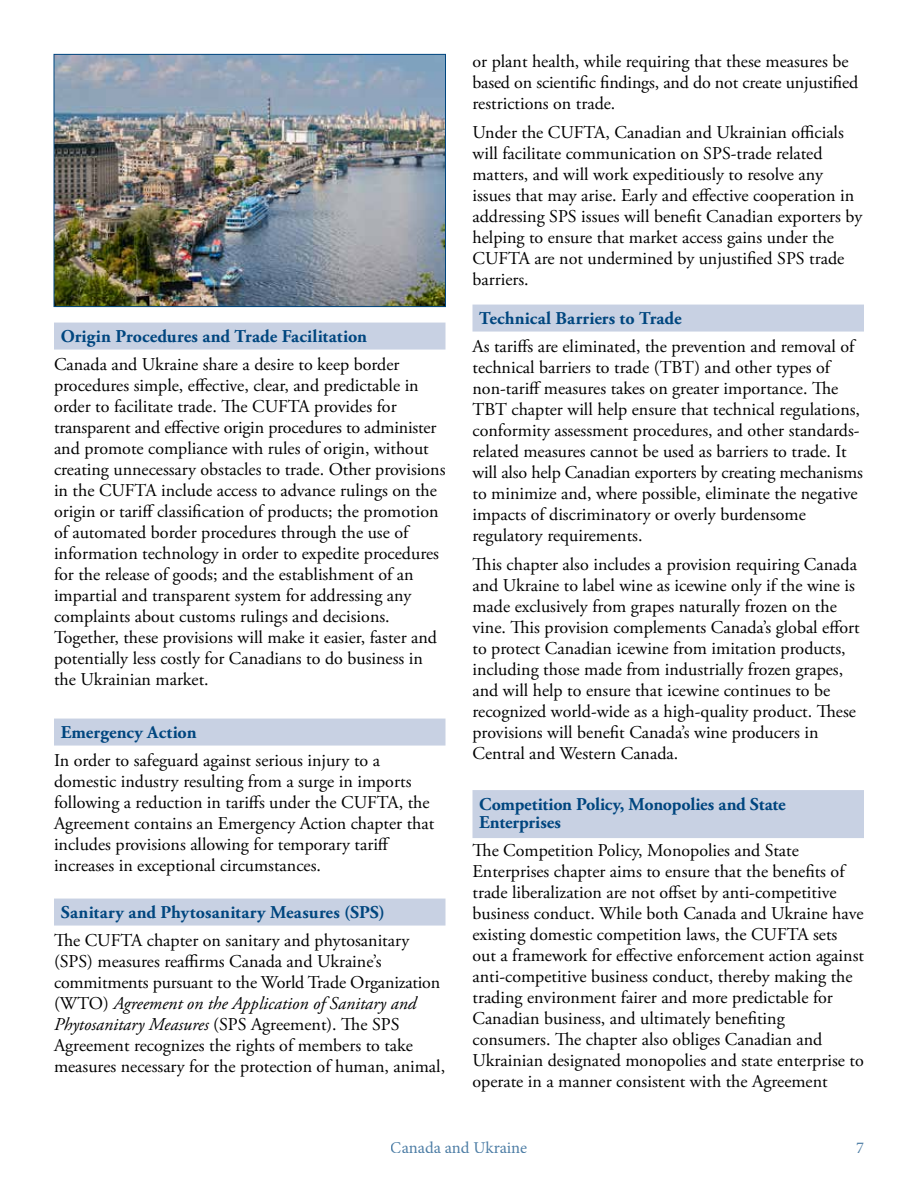
<style>
.page{position:relative;width:918px;height:1188px;background:#fff}
.page>*{position:absolute;margin:0;border:0;box-sizing:border-box;transform-origin:0 0}
.t1{font:18px/21px "Adobe Garamond Pro";color:#000}
.t2{font:700 18px/18px "Adobe Garamond Pro";letter-spacing:.005em;color:#00467f}
.t3{font:16.5px "Minion Pro";letter-spacing:-.005em;color:#00467f}
.s1{font-style:italic}
</style>
<div class="page">
<div style="left:54px;top:323px;width:392px;height:27px;background:#c8d1e3"></div>
<div style="left:54px;top:719px;width:392px;height:27px;background:#c8d1e3"></div>
<div style="left:54px;top:899px;width:392px;height:27px;background:#c8d1e3"></div>
<div style="left:472px;top:305px;width:392px;height:27px;background:#c8d1e3"></div>
<div style="left:472px;top:790px;width:392px;height:48px;background:#c8d1e3"></div>
<img style="left:56px;top:56px;width:388px;height:249px">
<div style="left:54px;top:54px;width:392px;height:253px;border:1px solid #00467f"></div>
<p class="t2" style="left:61px;top:328px;width:308px">Origin Procedures and Trade Facilitation</p>
<p class="t1" style="left:54px;top:354px;width:393px">Canada and Ukraine share a desire to keep border procedures simple, effective, clear, and predictable in order to facilitate trade. The CUFTA provides for transparent and effective origin procedures to administer and promote compliance with rules of origin, without creating unnecessary obstacles to trade. Other provisions in the CUFTA include access to advance rulings on the origin or tariff classification of products; the promotion of automated border procedures through the use of information technology in order to expedite procedures for the release of goods; and the establishment of an impartial and transparent system for addressing any complaints about customs rulings and decisions.<br>Together, these provisions will make it easier, faster and potentially less costly for Canadians to do business in the Ukrainian market.</p>
<p class="t2" style="left:61px;top:724px;width:137px">Emergency Action</p>
<p class="t1" style="left:54px;top:750px;width:382px">In order to safeguard against serious injury to a domestic industry resulting from a surge in imports following a reduction in tariffs under the CUFTA, the Agreement contains an Emergency Action chapter that includes provisions allowing for temporary tariff increases in exceptional circumstances.</p>
<p class="t2" style="left:61px;top:904px;width:326px">Sanitary and Phytosanitary Measures (SPS)</p>
<p class="t1" style="left:54px;top:930px;width:393px">The CUFTA chapter on sanitary and phytosanitary (SPS) measures reaffirms Canada and Ukraine’s commitments pursuant to the World Trade Organization (WTO) <span class="s1">Agreement on the Application of Sanitary and Phytosanitary Measures</span> (SPS Agreement). The SPS Agreement recognizes the rights of members to take measures necessary for the protection of human, animal,</p>
<p class="t1" style="left:472px;top:51px;width:387px">or plant health, while requiring that these measures be based on scientific findings, and do not create unjustified restrictions on trade.</p>
<p class="t1" style="left:472px;top:122px;width:391px">Under the CUFTA, Canadian and Ukrainian officials will facilitate communication on SPS-trade related matters, and will work expeditiously to resolve any issues that may arise. Early and effective cooperation in addressing SPS issues will benefit Canadian exporters by helping to ensure that market access gains under the CUFTA are not undermined by unjustified SPS trade barriers.</p>
<p class="t2" style="left:479px;top:310px;width:204px">Technical Barriers to Trade</p>
<p class="t1" style="left:472px;top:336px;width:392px">As tariffs are eliminated, the prevention and removal of technical barriers to trade (TBT) and other types of non-tariff measures takes on greater importance. The TBT chapter will help ensure that technical regulations, conformity assessment procedures, and other standards&shy;related measures cannot be used as barriers to trade. It will also help Canadian exporters by creating mechanisms to minimize and, where possible, eliminate the negative impacts of discriminatory or overly burdensome regulatory requirements.</p>
<p class="t1" style="left:472px;top:554px;width:389px">This chapter also includes a provision requiring Canada and Ukraine to label wine as icewine only if the wine is made exclusively from grapes naturally frozen on the vine. This provision complements Canada’s global effort to protect Canadian icewine from imitation products, including those made from industrially frozen grapes, and will help to ensure that icewine continues to be recognized world-wide as a high-quality product. These provisions will benefit Canada’s wine producers in Central and Western Canada.</p>
<p class="t2" style="left:479px;top:796px;width:308px">Competition Policy, Monopolies and State<br>Enterprises</p>
<p class="t1" style="left:472px;top:840px;width:393px">The Competition Policy, Monopolies and State Enterprises chapter aims to ensure that the benefits of trade liberalization are not offset by anti-competitive business conduct. While both Canada and Ukraine have existing domestic competition laws, the CUFTA sets out a framework for effective enforcement action against anti-competitive business conduct, thereby making the trading environment fairer and more predictable for Canadian business, and ultimately benefiting consumers. The chapter also obliges Canadian and Ukrainian designated monopolies and state enterprise to operate in a manner consistent with the Agreement</p>
<p class="t3" style="left:391px;top:1136px;width:138px">Canada and Ukraine</p>
<p class="t3" style="left:856px;top:1136px;width:9px">7</p>
</div>
